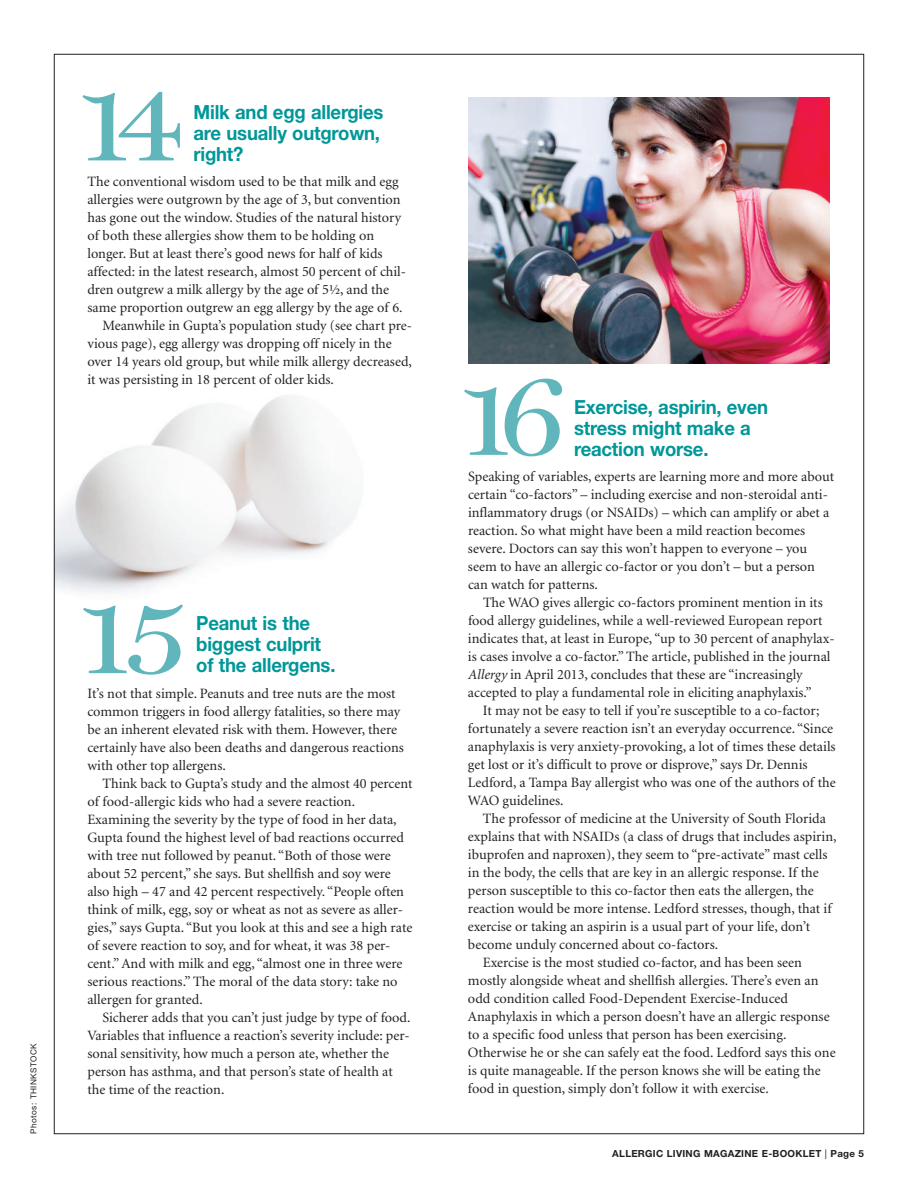
<style>
.page{position:relative;width:918px;height:1188px;background:#fff}
.page>*{position:absolute;margin:0;border:0;box-sizing:border-box;transform-origin:0 0}
.t1{font:108.9px "Miller Display";color:#61b6bb;scale:1.12 1}
.t2{font:700 19.5px/21px "Helvetica Neue";letter-spacing:-.01em;color:#009799;scale:.95 1}
.t3{font:14.25px/18px "Minion";color:#231f20}
.t4{font:700 9.75px "Helvetica Neue";letter-spacing:.03em;color:#231f20}
.t5{font:8.25px "Helvetica Neue";letter-spacing:.055em;color:#231f20}
.s1{font-style:italic}
.s2{font-weight:400}
</style>
<div class="page">
<img style="left:56px;top:395px;width:304px;height:198px">
<img style="left:468px;top:98px;width:361px;height:266px">
<h1 class="t1" style="left:79px;top:59px;width:96px">14</h1>
<h2 class="t2" style="left:194px;top:103px;width:202px">Milk and egg allergies are usually outgrown, right?</h2>
<p class="t3" style="left:87px;top:174px;width:313px">The conventional wisdom used to be that milk and egg</p>
<p class="t3" style="left:87px;top:192px;width:315px">allergies were outgrown by the age of 3, but convention</p>
<p class="t3" style="left:87px;top:210px;width:315px">has gone out the window. Studies of the natural history</p>
<p class="t3" style="left:87px;top:228px;width:288px">of both these allergies show them to be holding on</p>
<p class="t3" style="left:87px;top:246px;width:297px">longer. But at least there’s good news for half of kids</p>
<p class="t3" style="left:87px;top:264px;width:320px">affected: in the latest research, almost 50 percent of chil-</p>
<p class="t3" style="left:87px;top:282px;width:303px">dren outgrew a milk allergy by the age of 5½, and the</p>
<p class="t3" style="left:87px;top:300px;width:317px">same proportion outgrew an egg allergy by the age of 6.</p>
<p class="t3" style="left:102px;top:318px;width:311px">Meanwhile in Gupta’s population study (see chart pre-</p>
<p class="t3" style="left:87px;top:336px;width:306px">vious page), egg allergy was dropping off nicely in the</p>
<p class="t3" style="left:87px;top:354px;width:326px">over 14 years old group, but while milk allergy decreased,</p>
<p class="t3" style="left:87px;top:372px;width:248px">it was persisting in 18 percent of older kids.</p>
<p class="t5" style="left:31px;top:1134px;width:92px;rotate:-90deg">Photos: THINKSTOCK</p>
<h1 class="t1" style="left:79px;top:572px;width:98px">15</h1>
<h2 class="t2" style="left:196px;top:615px;width:148px">Peanut is the biggest culprit of the allergens.</h2>
<p class="t3" style="left:87px;top:686px;width:318px">It’s not that simple. Peanuts and tree nuts are the most common triggers in food allergy fatalities, so there may be an inherent elevated risk with them. However, there certainly have also been deaths and dangerous reactions with other top allergens.</p>
<p class="t3" style="left:87px;top:776px;width:327px;text-indent:15px">Think back to Gupta’s study and the almost 40 percent of food-allergic kids who had a severe reaction.<br>Examining the severity by the type of food in her data, Gupta found the highest level of bad reactions occurred with tree nut followed by peanut. “Both of those were about 52 percent,” she says. But shellfish and soy were also high – 47 and 42 percent respectively. “People often think of milk, egg, soy or wheat as not as severe as aller&shy;gies,” says Gupta. “But you look at this and see a high rate of severe reaction to soy, and for wheat, it was 38 per&shy;cent.”And with milk and egg, “almost one in three were serious reactions.” The moral of the data story: take no allergen for granted.</p>
<p class="t3" style="left:87px;top:1010px;width:325px;text-indent:15px">Sicherer adds that you can’t just judge by type of food.<br>Variables that influence a reaction’s severity include: per&shy;sonal sensitivity, how much a person ate, whether the person has asthma, and that person’s state of health at the time of the reaction.</p>
<h1 class="t1" style="left:460px;top:354px;width:96px">16</h1>
<h2 class="t2" style="left:574px;top:398px;width:206px">Exercise, aspirin, even stress might make a reaction worse.</h2>
<p class="t3" style="left:468px;top:469px;width:368px">Speaking of variables, experts are learning more and more about certain “co-factors” – including exercise and non-steroidal anti&shy;inflammatory drugs (or NSAIDs) – which can amplify or abet a reaction. So what might have been a mild reaction becomes severe. Doctors can say this won’t happen to everyone – you seem to have an allergic co-factor or you don’t – but a person can watch for patterns.</p>
<p class="t3" style="left:468px;top:595px;width:368px;text-indent:15px">The WAO gives allergic co-factors prominent mention in its food allergy guidelines, while a well-reviewed European report indicates that, at least in Europe, “up to 30 percent of anaphylax&shy;is cases involve a co-factor.” The article, published in the journal <span class="s1">Allergy</span> in April 2013, concludes that these are “increasingly accepted to play a fundamental role in eliciting anaphylaxis.”</p>
<p class="t3" style="left:468px;top:703px;width:369px;text-indent:15px">It may not be easy to tell if you’re susceptible to a co-factor; fortunately a severe reaction isn’t an everyday occurrence. “Since anaphylaxis is very anxiety-provoking, a lot of times these details get lost or it’s difficult to prove or disprove,” says Dr. Dennis Ledford, a Tampa Bay allergist who was one of the authors of the WAO guidelines.</p>
<p class="t3" style="left:483px;top:811px;width:344px">The professor of medicine at the University of South Florida</p>
<p class="t3" style="left:468px;top:829px;width:370px">explains that with NSAIDs (a class of drugs that includes aspirin,</p>
<p class="t3" style="left:468px;top:847px;width:361px">ibuprofen and naproxen), they seem to “pre-activate” mast cells</p>
<p class="t3" style="left:468px;top:865px;width:352px">in the body, the cells that are key in an allergic response. If the</p>
<p class="t3" style="left:468px;top:883px;width:347px">person susceptible to this co-factor then eats the allergen, the</p>
<p class="t3" style="left:468px;top:901px;width:365px">reaction would be more intense. Ledford stresses, though, that if</p>
<p class="t3" style="left:468px;top:919px;width:344px">exercise or taking an aspirin is a usual part of your life, don’t</p>
<p class="t3" style="left:468px;top:937px;width:252px">become unduly concerned about co-factors.</p>
<p class="t3" style="left:483px;top:955px;width:320px">Exercise is the most studied co-factor, and has been seen</p>
<p class="t3" style="left:468px;top:973px;width:352px">mostly alongside wheat and shellfish allergies. There’s even an</p>
<p class="t3" style="left:468px;top:991px;width:321px">odd condition called Food-Dependent Exercise-Induced</p>
<p class="t3" style="left:468px;top:1009px;width:363px">Anaphylaxis in which a person doesn’t have an allergic response</p>
<p class="t3" style="left:468px;top:1027px;width:320px">to a specific food unless that person has been exercising.</p>
<p class="t3" style="left:468px;top:1045px;width:369px">Otherwise he or she can safely eat the food. Ledford says this one</p>
<p class="t3" style="left:468px;top:1063px;width:354px">is quite manageable. If the person knows she will be eating the</p>
<p class="t3" style="left:468px;top:1081px;width:303px">food in question, simply don’t follow it with exercise.</p>
<p class="t4" style="left:612px;top:1150px;width:253px">ALLERGIC LIVING MAGAZINE E-BOOKLET <span class="s2">|</span> Page 5</p>
</div>
